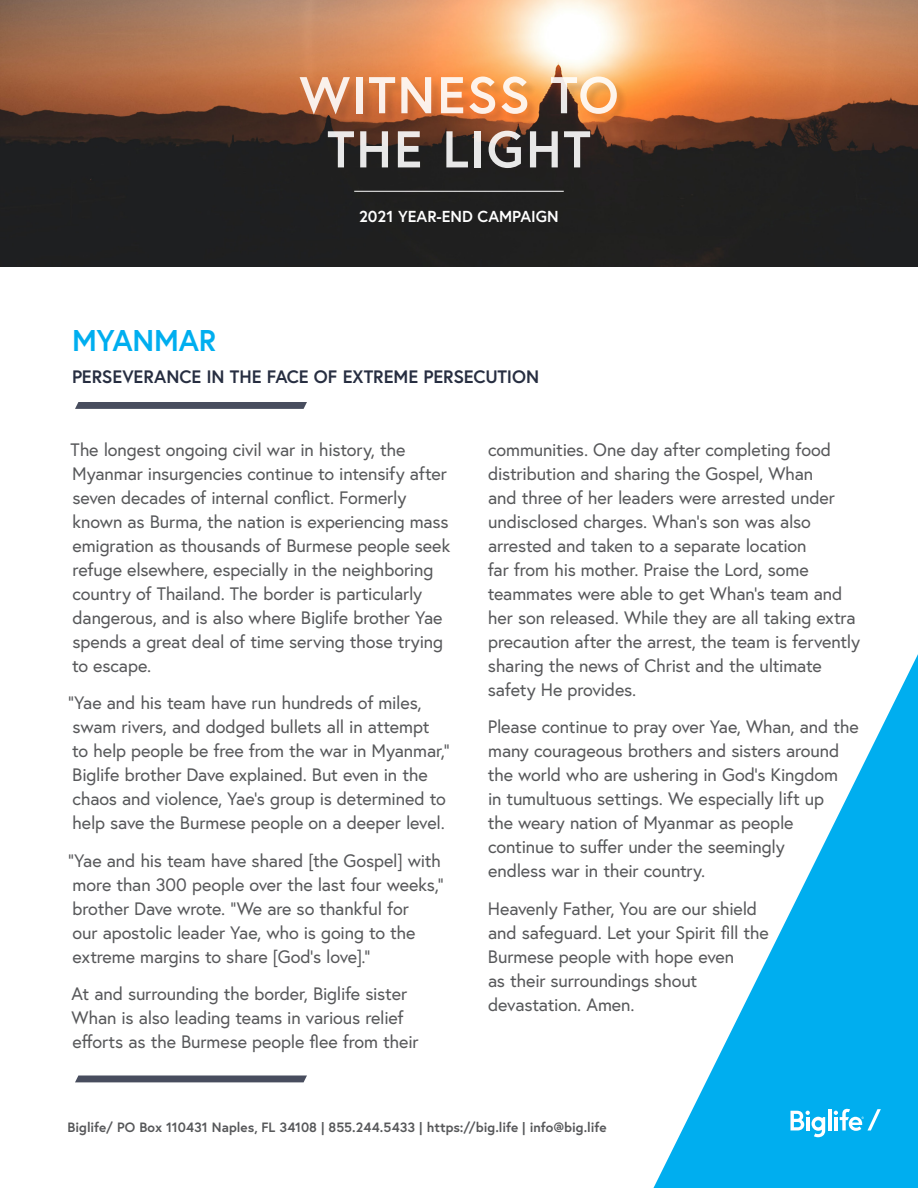
<style>
.page{position:relative;width:918px;height:1188px;background:#fff}
.page>*{position:absolute;margin:0;border:0;box-sizing:border-box;transform-origin:0 0}
.t1{font:700 51.6px/54.2px "Europa";letter-spacing:.03em;color:#fff;text-align:center}
.BodyCopy{font:700 30px "Europa";letter-spacing:-.01em;color:#00aeef}
.t2{font:18px/24px "Europa";letter-spacing:-.01em;color:#57585a}
.BodyCopy-2{font:700 18px "Europa";letter-spacing:-.01em;color:#272e41}
.t3{font:700 15.9px "Europa";color:#fff}
.BodyCopy-3{font:700 13.5px "Europa";color:#57585a}
</style>
<div class="page">
<svg style="left:653px;top:654px;width:265px;height:534px"></svg>
<img style="left:0;top:0;width:918px;height:266px">
<div style="left:302px;top:79px;width:326px;height:101px;background:#231f20;opacity:.14"></div>
<hr style="left:828px;top:1109px;width:3px;height:22px;background:#fff">
<svg style="left:791px;top:1111px;width:34px;height:26px"></svg>
<svg style="left:834px;top:1109px;width:47px;height:22px"></svg>
<hr style="left:354px;top:191px;width:210px;height:1px;background:#fff">
<svg style="left:75px;top:1076px;width:232px;height:6px"></svg>
<svg style="left:75px;top:402px;width:232px;height:7px;background:#4d5262"></svg>
<h1 class="t1" style="left:299px;top:67px;width:321px">WITNESS TO<br>THE LIGHT</h1>
<p class="BodyCopy" style="left:72px;top:320px;width:146px">MYANMAR</p>
<p class="t3" style="left:359px;top:206px;width:201px">2021 YEAR-END CAMPAIGN</p>
<p class="BodyCopy-2" style="left:72px;top:364px;width:469px">PERSEVERANCE IN THE FACE OF EXTREME PERSECUTION</p>
<p class="t2" style="left:71px;top:437px;width:381px">The longest ongoing civil war in history, the Myanmar insurgencies continue to intensify after seven decades of internal conflict. Formerly known as Burma, the nation is experiencing mass emigration as thousands of Burmese people seek refuge elsewhere, especially in the neighboring country of Thailand. The border is particularly dangerous, and is also where Biglife brother Yae spends a great deal of time serving those trying to escape.</p>
<p class="t2" style="left:68px;top:691px;width:383px">“Yae and his team have run hundreds of miles, swam rivers, and dodged bullets all in attempt<br>to help people be free from the war in Myanmar,” Biglife brother Dave explained. But even in the chaos and violence, Yae’s group is determined to help save the Burmese people on a deeper level.</p>
<p class="t2" style="left:68px;top:848px;width:377px">“Yae and his team have shared [the Gospel] with more than 300 people over the last four weeks,” brother Dave wrote. “We are so thankful for<br>our apostolic leader Yae, who is going to the extreme margins to share [God’s love].”</p>
<p class="t2" style="left:71px;top:982px;width:349px">At and surrounding the border, Biglife sister<br>Whan is also leading teams in various relief efforts as the Burmese people flee from their</p>
<p class="t2" style="left:488px;top:437px;width:374px">communities. One day after completing food distribution and sharing the Gospel, Whan<br>and three of her leaders were arrested under undisclosed charges. Whan’s son was also arrested and taken to a separate location<br>far from his mother. Praise the Lord, some teammates were able to get Whan’s team and her son released. While they are all taking extra precaution after the arrest, the team is fervently sharing the news of Christ and the ultimate safety He provides.</p>
<p class="t2" style="left:488px;top:715px;width:373px">Please continue to pray over Yae, Whan, and the many courageous brothers and sisters around the world who are ushering in God’s Kingdom<br>in tumultuous settings. We especially lift up<br>the weary nation of Myanmar as people continue to suffer under the seemingly<br>endless war in their country.</p>
<p class="t2" style="left:488px;top:896px;width:282px">Heavenly Father, You are our shield and safeguard. Let your Spirit fill the<br>Burmese people with hope even<br>as their surroundings shout devastation. Amen.</p>
<p class="BodyCopy-3" style="left:68px;top:1118px;width:541px">Biglife/ PO Box 110431 Naples, FL 34108 | 855.244.5433 | https://big.life | info@big.life</p>
</div>
